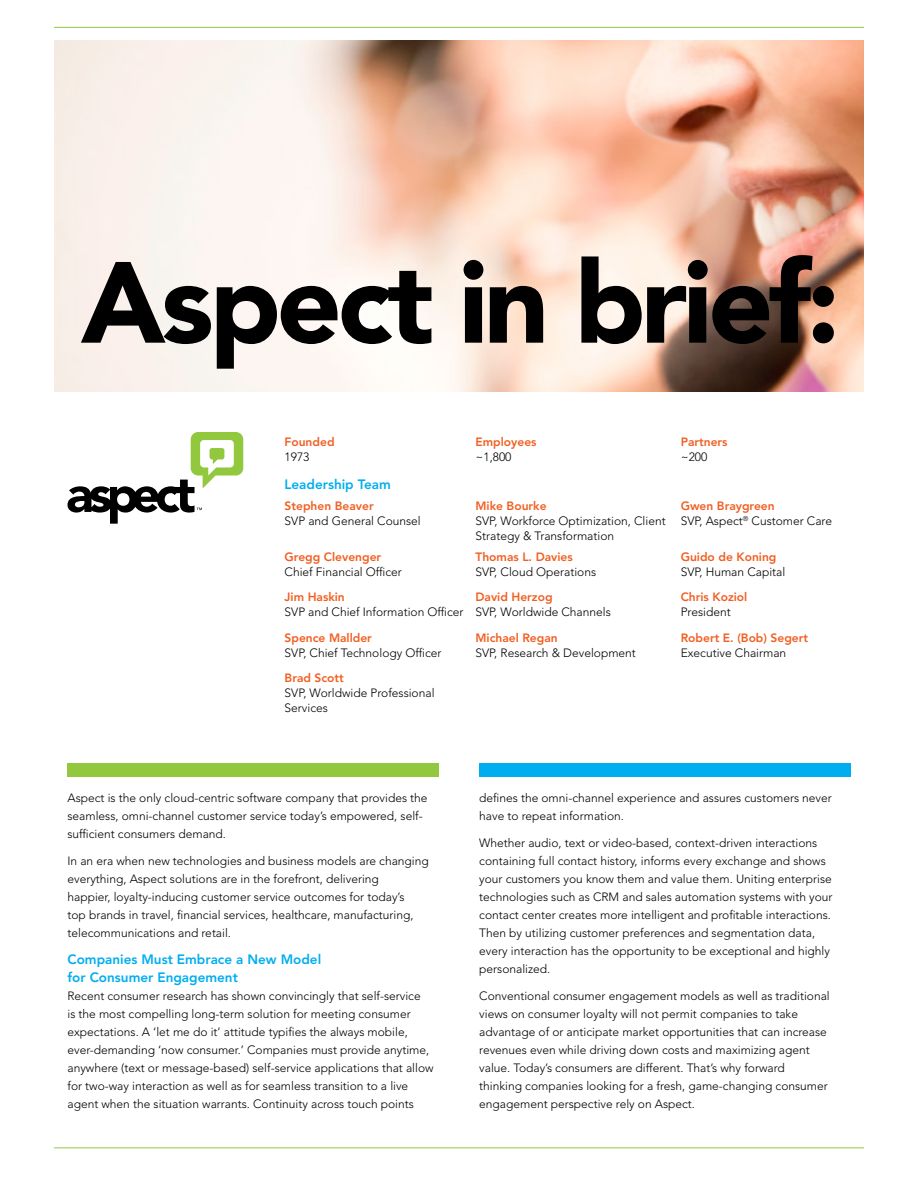
<style>
.page{position:relative;width:918px;height:1188px;background:#fff}
.page>*{position:absolute;margin:0;border:0;box-sizing:border-box;transform-origin:0 0}
.t1{font:900 114px "Avenir LT Std";letter-spacing:-.04em;color:#000}
.t2{font:800 13.5px/18px "Avenir LT Std";color:#00aeef}
.t3{font:300 12px/18px "Avenir LT Std";color:#000}
.t4{font:800 12px "Avenir LT Std";color:#f15f22}
.s1{font-weight:800;color:#f15f22}
</style>
<div class="page">
<svg style="left:68px;top:432px;width:175px;height:92px"></svg>
<hr style="left:54px;top:1148px;width:810px;height:1px;background:#92c83e">
<hr style="left:54px;top:27px;width:810px;height:1px;background:#92c83e">
<img style="left:54px;top:40px;width:810px;height:352px">
<div style="left:68px;top:764px;width:371px;height:13px;background:#92c83e"></div>
<div style="left:479px;top:764px;width:371px;height:13px;background:#00aeef"></div>
<h1 class="t1" style="left:81px;top:234px;width:761px">Aspect in brief:</h1>
<p class="t4" style="left:285px;top:435px;width:51px">Founded</p>
<p class="t3" style="left:285px;top:448px;width:26px">1973</p>
<p class="t2" style="left:285px;top:475px;width:108px">Leadership Team</p>
<p class="t4" style="left:285px;top:499px;width:91px">Stephen Beaver</p>
<p class="t3" style="left:285px;top:512px;width:138px">SVP and General Counsel</p>
<p class="t4" style="left:285px;top:550px;width:98px">Gregg Clevenger</p>
<p class="t3" style="left:285px;top:563px;width:119px">Chief Financial Officer</p>
<p class="t4" style="left:285px;top:590px;width:62px">Jim Haskin</p>
<p class="t3" style="left:285px;top:603px;width:180px">SVP and Chief Information Officer</p>
<p class="t4" style="left:285px;top:631px;width:89px">Spence Mallder</p>
<p class="t3" style="left:285px;top:644px;width:158px">SVP, Chief Technology Officer</p>
<p class="t4" style="left:285px;top:671px;width:61px">Brad Scott</p>
<p class="t3" style="left:285px;top:686px;width:152px;line-height:15px">SVP, Worldwide Professional<br>Services</p>
<p class="t4" style="left:476px;top:435px;width:63px">Employees</p>
<p class="t3" style="left:476px;top:448px;width:38px">~1,800</p>
<p class="t4" style="left:475px;top:499px;width:73px">Mike Bourke</p>
<p class="t3" style="left:475px;top:513px;width:192px;line-height:15px">SVP, Workforce Optimization, Client<br>Strategy &amp; Transformation</p>
<p class="t4" style="left:475px;top:550px;width:99px">Thomas L. Davies</p>
<p class="t3" style="left:475px;top:563px;width:122px">SVP, Cloud Operations</p>
<p class="t4" style="left:475px;top:590px;width:79px">David Herzog</p>
<p class="t3" style="left:475px;top:603px;width:137px">SVP, Worldwide Channels</p>
<p class="t4" style="left:475px;top:631px;width:84px">Michael Regan</p>
<p class="t3" style="left:475px;top:644px;width:162px">SVP, Research &amp; Development</p>
<p class="t4" style="left:681px;top:435px;width:48px">Partners</p>
<p class="t3" style="left:681px;top:448px;width:28px">~200</p>
<p class="t3" style="left:681px;top:498px;width:153px;line-height:15px"><span class="s1">Gwen Braygreen<br></span>SVP, Aspect<sup>®</sup> Customer Care</p>
<p class="t4" style="left:681px;top:550px;width:97px">Guido de Koning</p>
<p class="t3" style="left:681px;top:563px;width:106px">SVP, Human Capital</p>
<p class="t4" style="left:681px;top:590px;width:68px">Chris Koziol</p>
<p class="t3" style="left:681px;top:603px;width:52px">President</p>
<p class="t4" style="left:681px;top:631px;width:129px">Robert E. (Bob) Segert</p>
<p class="t3" style="left:681px;top:644px;width:107px">Executive Chairman</p>
<p class="t3" style="left:68px;top:789px;width:362px">Aspect is the only cloud-centric software company that provides the seamless, omni-channel customer service today’s empowered, self&shy;sufficient consumers demand.</p>
<p class="t3" style="left:68px;top:852px;width:363px">In an era when new technologies and business models are changing everything, Aspect solutions are in the forefront, delivering<br>happier, loyalty-inducing customer service outcomes for today’s<br>top brands in travel, financial services, healthcare, manufacturing, telecommunications and retail.</p>
<p class="t2" style="left:68px;top:950px;width:255px">Companies Must Embrace a New Model for Consumer Engagement</p>
<p class="t3" style="left:68px;top:987px;width:368px">Recent consumer research has shown convincingly that self-service<br>is the most compelling long-term solution for meeting consumer expectations. A ‘let me do it’ attitude typifies the always mobile, ever-demanding ‘now consumer.’ Companies must provide anytime, anywhere (text or message-based) self-service applications that allow for two-way interaction as well as for seamless transition to a live agent when the situation warrants. Continuity across touch points</p>
<p class="t3" style="left:479px;top:789px;width:354px">defines the omni-channel experience and assures customers never have to repeat information.</p>
<p class="t3" style="left:479px;top:834px;width:355px">Whether audio, text or video-based, context-driven interactions containing full contact history, informs every exchange and shows your customers you know them and value them. Uniting enterprise technologies such as CRM and sales automation systems with your contact center creates more intelligent and profitable interactions.<br>Then by utilizing customer preferences and segmentation data, every interaction has the opportunity to be exceptional and highly personalized.</p>
<p class="t3" style="left:479px;top:987px;width:352px">Conventional consumer engagement models as well as traditional views on consumer loyalty will not permit companies to take advantage of or anticipate market opportunities that can increase revenues even while driving down costs and maximizing agent value. Today’s consumers are different. That’s why forward thinking companies looking for a fresh, game-changing consumer engagement perspective rely on Aspect.</p>
</div>
